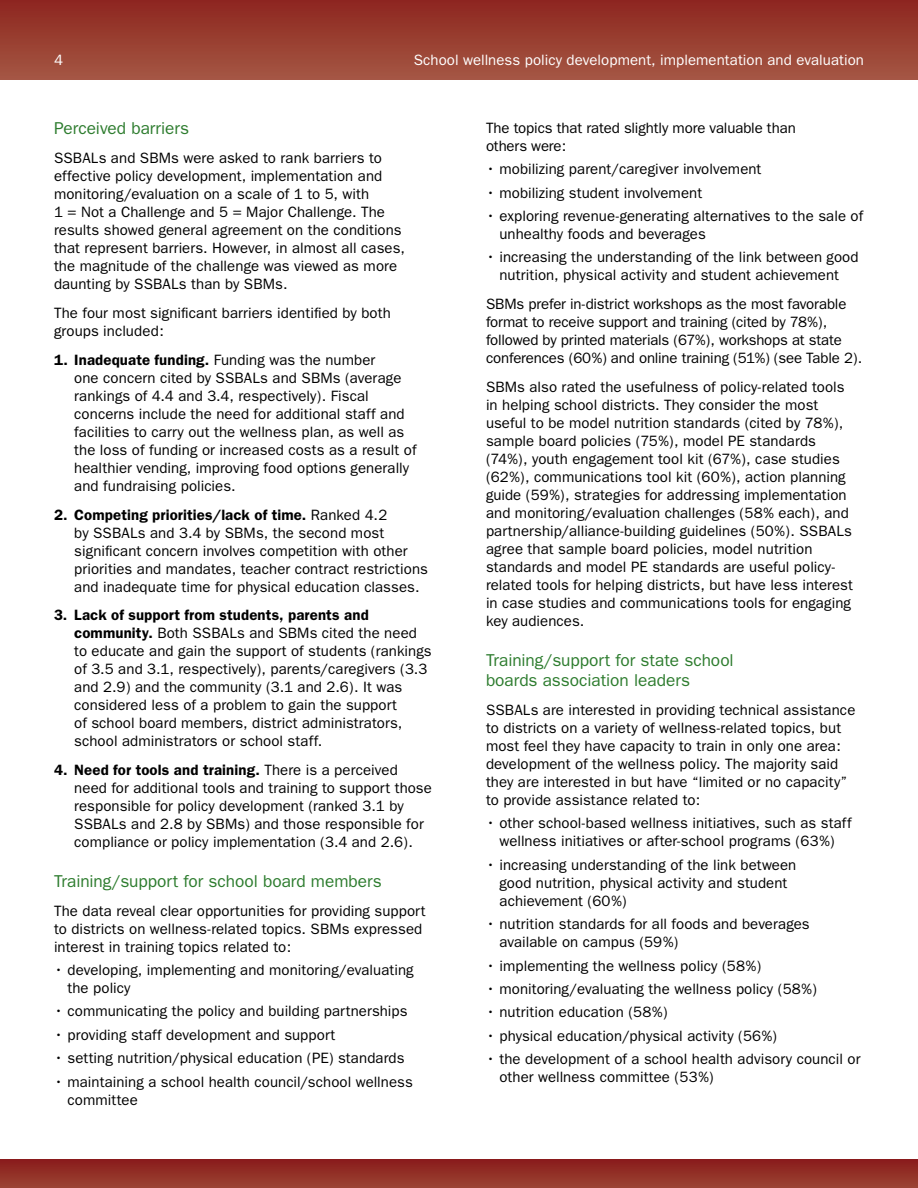
<style>
.page{position:relative;width:918px;height:1188px;background:#fff}
.page>*{position:absolute;margin:0;border:0;box-sizing:border-box;transform-origin:0 0}
.t1{font:17.25px/20.7px "Franklin Gothic";color:#2d7c2e}
.t2{font:15px/18px "Franklin Gothic";letter-spacing:.005em;color:#000}
.t3{font:15px "Franklin Gothic";letter-spacing:.005em;color:#fff}
.s1{font-weight:600}
</style>
<div class="page">
<svg style="left:0;top:1159px;width:917px;height:29px;background:#922f26"></svg>
<div style="left:0;top:0;width:918px;height:80px;background:linear-gradient(to bottom,#8d251f,#a45743)"></div>
<svg style="left:917px;top:1159px;width:1px;height:29px"></svg>
<svg style="left:917px;top:0;width:1px;height:80px"></svg>
<p class="t3" style="left:414px;top:52px;width:452px">School wellness policy development, implementation and evaluation</p>
<p class="t1" style="left:54px;top:118px;width:137px">Perceived barriers</p>
<p class="t2" style="left:54px;top:149px;width:352px">SSBALs and SBMs were asked to rank barriers to effective policy development, implementation and monitoring/evaluation on a scale of 1 to 5, with<br>1 = Not a Challenge and 5 = Major Challenge. The results showed general agreement on the conditions that represent barriers. However, in almost all cases, the magnitude of the challenge was viewed as more daunting by SSBALs than by SBMs.</p>
<p class="t2" style="left:54px;top:304px;width:338px">The four most significant barriers identified by both groups included:</p>
<p class="t2" style="left:74px;top:351px;width:344px;text-indent:-20px"><span class="s1">1. Inadequate funding.</span> Funding was the number<br>one concern cited by SSBALs and SBMs (average rankings of 4.4 and 3.4, respectively). Fiscal concerns include the need for additional staff and facilities to carry out the wellness plan, as well as the loss of funding or increased costs as a result of healthier vending, improving food options generally and fundraising policies.</p>
<p class="t2" style="left:74px;top:506px;width:355px;text-indent:-20px"><span class="s1">2. Competing priorities/lack of time.</span> Ranked 4.2<br>by SSBALs and 3.4 by SBMs, the second most significant concern involves competition with other priorities and mandates, teacher contract restrictions and inadequate time for physical education classes.</p>
<p class="t2" style="left:74px;top:606px;width:359px;text-indent:-20px"><span class="s1">3. Lack of support from students, parents and community.</span> Both SSBALs and SBMs cited the need to educate and gain the support of students (rankings of 3.5 and 3.1, respectively), parents/caregivers (3.3 and 2.9) and the community (3.1 and 2.6). It was considered less of a problem to gain the support<br>of school board members, district administrators, school administrators or school staff.</p>
<p class="t2" style="left:74px;top:761px;width:359px;text-indent:-20px"><span class="s1">4. Need for tools and training.</span> There is a perceived need for additional tools and training to support those responsible for policy development (ranked 3.1 by SSBALs and 2.8 by SBMs) and those responsible for compliance or policy implementation (3.4 and 2.6).</p>
<p class="t1" style="left:54px;top:871px;width:329px">Training/support for school board members</p>
<p class="t2" style="left:54px;top:902px;width:373px">The data reveal clear opportunities for providing support to districts on wellness-related topics. SBMs expressed interest in training topics related to:</p>
<p class="t2" style="left:68px;top:961px;width:348px;text-indent:-14px">• developing, implementing and monitoring/evaluating the policy</p>
<p class="t2" style="left:54px;top:1002px;width:355px">• communicating the policy and building partnerships</p>
<p class="t2" style="left:54px;top:1026px;width:283px">• providing staff development and support</p>
<p class="t2" style="left:54px;top:1049px;width:352px">• setting nutrition/physical education (PE) standards</p>
<p class="t2" style="left:68px;top:1073px;width:347px;text-indent:-14px">• maintaining a school health council/school wellness committee</p>
<p class="t2" style="left:486px;top:119px;width:311px">The topics that rated slightly more valuable than others were:</p>
<p class="t2" style="left:486px;top:160px;width:277px">• mobilizing parent/caregiver involvement</p>
<p class="t2" style="left:486px;top:184px;width:218px">• mobilizing student involvement</p>
<p class="t2" style="left:500px;top:207px;width:365px;text-indent:-14px">• exploring revenue-generating alternatives to the sale of unhealthy foods and beverages</p>
<p class="t2" style="left:486px;top:248px;width:374px;text-align:center">• increasing the understanding of the link between good nutrition, physical activity and student achievement</p>
<p class="t2" style="left:486px;top:295px;width:378px">SBMs prefer in-district workshops as the most favorable format to receive support and training (cited by 78%), followed by printed materials (67%), workshops at state conferences (60%) and online training (51%) (see Table 2).</p>
<p class="t2" style="left:486px;top:378px;width:368px">SBMs also rated the usefulness of policy-related tools in helping school districts. They consider the most useful to be model nutrition standards (cited by 78%), sample board policies (75%), model PE standards (74%), youth engagement tool kit (67%), case studies (62%), communications tool kit (60%), action planning guide (59%), strategies for addressing implementation and monitoring/evaluation challenges (58% each), and partnership/alliance-building guidelines (50%). SSBALs agree that sample board policies, model nutrition standards and model PE standards are useful policy&shy;related tools for helping districts, but have less interest in case studies and communications tools for engaging key audiences.</p>
<p class="t1" style="left:486px;top:649px;width:249px">Training/support for state school boards association leaders</p>
<p class="t2" style="left:486px;top:701px;width:371px">SSBALs are interested in providing technical assistance to districts on a variety of wellness-related topics, but most feel they have capacity to train in only one area: development of the wellness policy. The majority said they are interested in but have “limited or no capacity” to provide assistance related to:</p>
<p class="t2" style="left:486px;top:814px;width:367px;text-align:center">• other school-based wellness initiatives, such as staff wellness initiatives or after-school programs (63%)</p>
<p class="t2" style="left:500px;top:856px;width:298px;text-indent:-14px">• increasing understanding of the link between good nutrition, physical activity and student achievement (60%)</p>
<p class="t2" style="left:500px;top:915px;width:312px;text-indent:-14px">• nutrition standards for all foods and beverages available on campus (59%)</p>
<p class="t2" style="left:486px;top:957px;width:277px">• implementing the wellness policy (58%)</p>
<p class="t2" style="left:486px;top:980px;width:332px">• monitoring/evaluating the wellness policy (58%)</p>
<p class="t2" style="left:486px;top:1003px;width:183px">• nutrition education (58%)</p>
<p class="t2" style="left:486px;top:1027px;width:293px">• physical education/physical activity (56%)</p>
<p class="t2" style="left:500px;top:1050px;width:362px;text-indent:-14px">• the development of a school health advisory council or other wellness committee (53%)</p>
</div>
